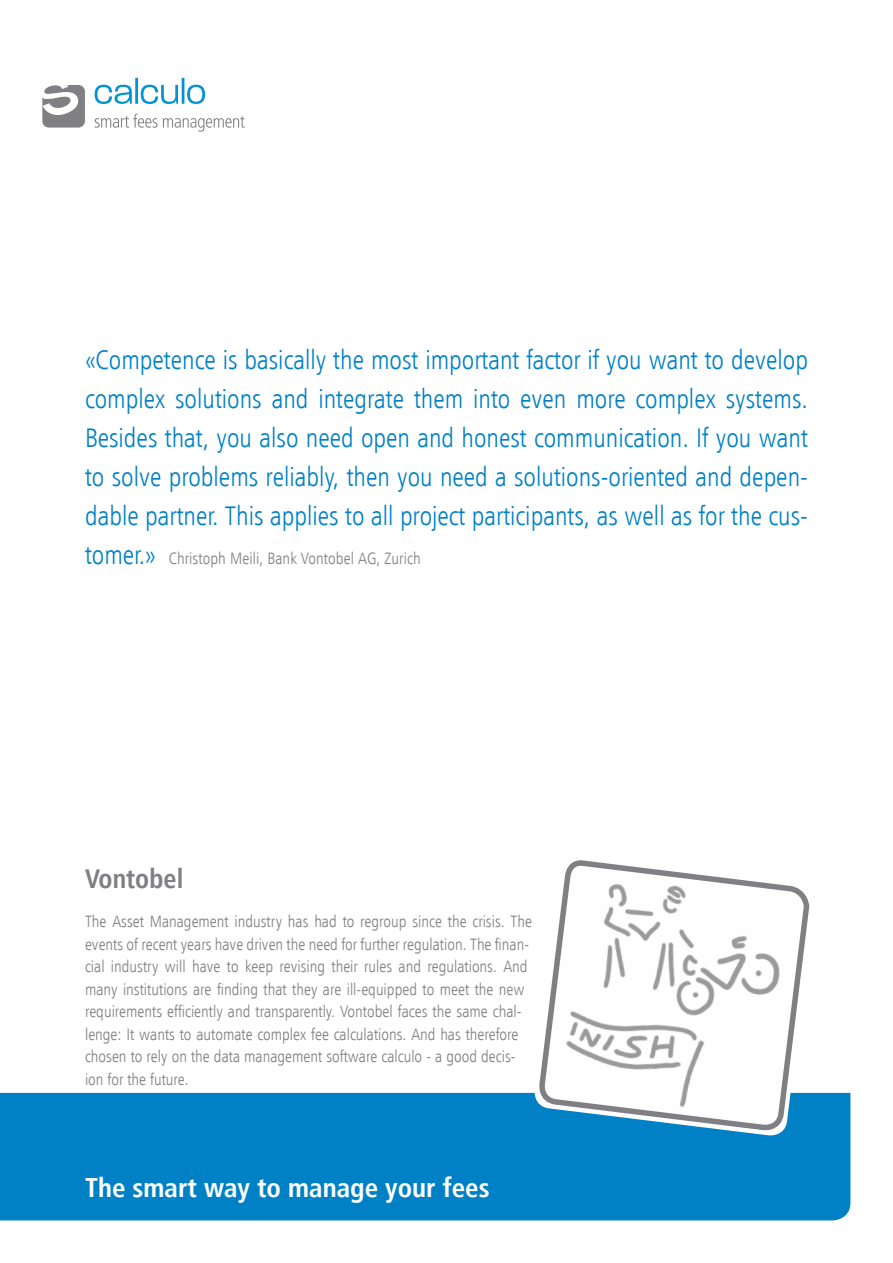
<style>
.page{position:relative;width:893px;height:1263px;background:#fff}
.page>*{position:absolute;margin:0;border:0;box-sizing:border-box;transform-origin:0 0}
.t1{font:27px/39px "Humanist 777 TL Light Cn B";color:#0081c6;text-align:justify}
.t2{font:700 condensed 27px "Frutiger";color:#fff}
.t3{font:27px "Humanist 777 TL Bold Cn B";color:#807f83}
.t4{font:16.5px/22.5px "Humanist 777 TL Light Cn B";color:#807f83}
.s1{font-size:27px;color:#0081c6}
</style>
<div class="page">
<div style="left:0;top:1093px;width:850px;height:127px;background:#0081c6"></div>
<svg style="left:536px;top:860px;width:277px;height:314px"></svg>
<svg style="left:95px;top:78px;width:110px;height:26px"></svg>
<svg style="left:95px;top:114px;width:150px;height:18px"></svg>
<div style="left:42px;top:85px;width:43px;height:43px;background:#807f83;border-radius:6px"></div>
<svg style="left:42px;top:85px;width:37px;height:32px"></svg>
<p class="t1" style="left:85px;top:339px;width:724px">«Competence is basically the most important factor if you want to develop complex solutions and integrate them into even more complex systems.<br>Besides that, you also need open and honest communication. If you want to solve problems reliably, then you need a solutions-oriented and depen&shy;dable partner. This applies to all project participants, as well as for the cus-</p>
<p class="t4" style="left:85px;top:546px;width:337px"><span class="s1">tomer.»</span> Christoph Meili, Bank Vontobel AG, Zurich</p>
<h1 class="t3" style="left:85px;top:861px;width:100px">Vontobel</h1>
<p class="t4" style="left:85px;top:910px;width:449px">The Asset Management industry has had to regroup since the crisis. The events of recent years have driven the need for further regulation. The finan&shy;cial industry will have to keep revising their rules and regulations. And many institutions are finding that they are ill-equipped to meet the new requirements efficiently and transparently. Vontobel faces the same chal&shy;lenge: It wants to automate complex fee calculations. And has therefore chosen to rely on the data management software calculo - a good decis&shy;ion for the future.</p>
<h1 class="t2" style="left:85px;top:1172px;width:406px">The smart way to manage your fees</h1>
</div>
